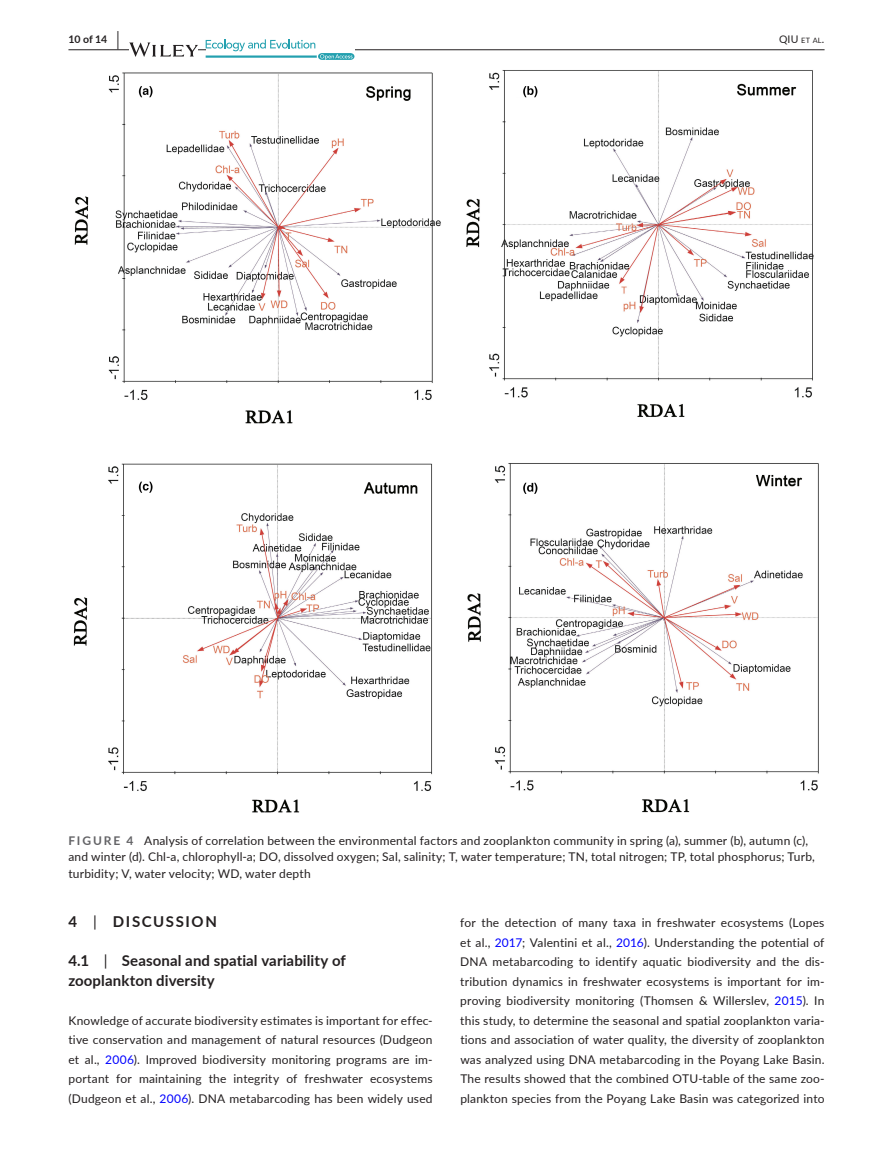
<style>
.page{position:relative;width:893px;height:1174px;background:#fff}
.page>*{position:absolute;margin:0;border:0;box-sizing:border-box;transform-origin:0 0}
.t1{font:700 15px/19.5px "Lato";letter-spacing:.01em;color:#231f20}
.t2{font:700 15px "Lato";letter-spacing:.11em;color:#231f20}
.t3{font:12px/19.5px "Lato";letter-spacing:.015em;color:#231f20;text-align:justify}
.t4{font:10.5px "Lato";color:#231f20}
.t5{font:700 10.5px "Lato";color:#231f20}
.s1{font-size:19.5px}
.s2{font-size:7.35px}
.s3{font-weight:700;color:#636366}
.s4{font-weight:400}
.s5{color:#00f}
</style>
<div class="page">
<hr style="left:68px;top:49px;width:756px;height:1px;background:#231f20">
<svg style="left:129px;top:42px;width:69px;height:15px"></svg>
<svg style="left:206px;top:39px;width:148px;height:21px"></svg>
<img style="left:73px;top:70px;width:746px;height:742px">
<p class="t5" style="left:68px;top:31px;width:52px">10 of 14 <span class="s1">|</span></p>
<p class="t4" style="left:779px;top:31px;width:47px">QIU <span class="s2">et al</span>.</p>
<p class="t3" style="left:68px;top:831px;width:748px;line-height:16.5px;text-align:left"><span class="s3">FIGURE 4</span> Analysis of correlation between the environmental factors and zooplankton community in spring (a), summer (b), autumn (c), and winter (d). Chl-a, chlorophyll-a; DO, dissolved oxygen; Sal, salinity; T, water temperature; TN, total nitrogen; TP, total phosphorus; Turb, turbidity; V, water velocity; WD, water depth</p>
<p class="t2" style="left:68px;top:911px;width:150px">4 <span class="s4">|</span> DISCUSSION</p>
<p class="t1" style="left:68px;top:950px;width:279px">4.1 <span class="s4">|</span> Seasonal and spatial variability of zooplankton diversity</p>
<p class="t3" style="left:68px;top:1010px;width:366px">Knowledge of accurate biodiversity estimates is important for effec&shy;tive conservation and management of natural resources (Dudgeon et al., <span class="s5">2006</span>). Improved biodiversity monitoring programs are im&shy;portant for maintaining the integrity of freshwater ecosystems (Dudgeon et al., <span class="s5">2006</span>). DNA metabarcoding has been widely used</p>
<p class="t3" style="left:460px;top:912px;width:366px">for the detection of many taxa in freshwater ecosystems (Lopes et al., <span class="s5">2017</span>; Valentini et al., <span class="s5">2016</span>). Understanding the potential of DNA metabarcoding to identify aquatic biodiversity and the dis&shy;tribution dynamics in freshwater ecosystems is important for im&shy;proving biodiversity monitoring (Thomsen &amp; Willerslev, <span class="s5">2015</span>). In this study, to determine the seasonal and spatial zooplankton varia&shy;tions and association of water quality, the diversity of zooplankton was analyzed using DNA metabarcoding in the Poyang Lake Basin.<br>The results showed that the combined OTU-table of the same zoo&shy;plankton species from the Poyang Lake Basin was categorized into</p>
</div>
